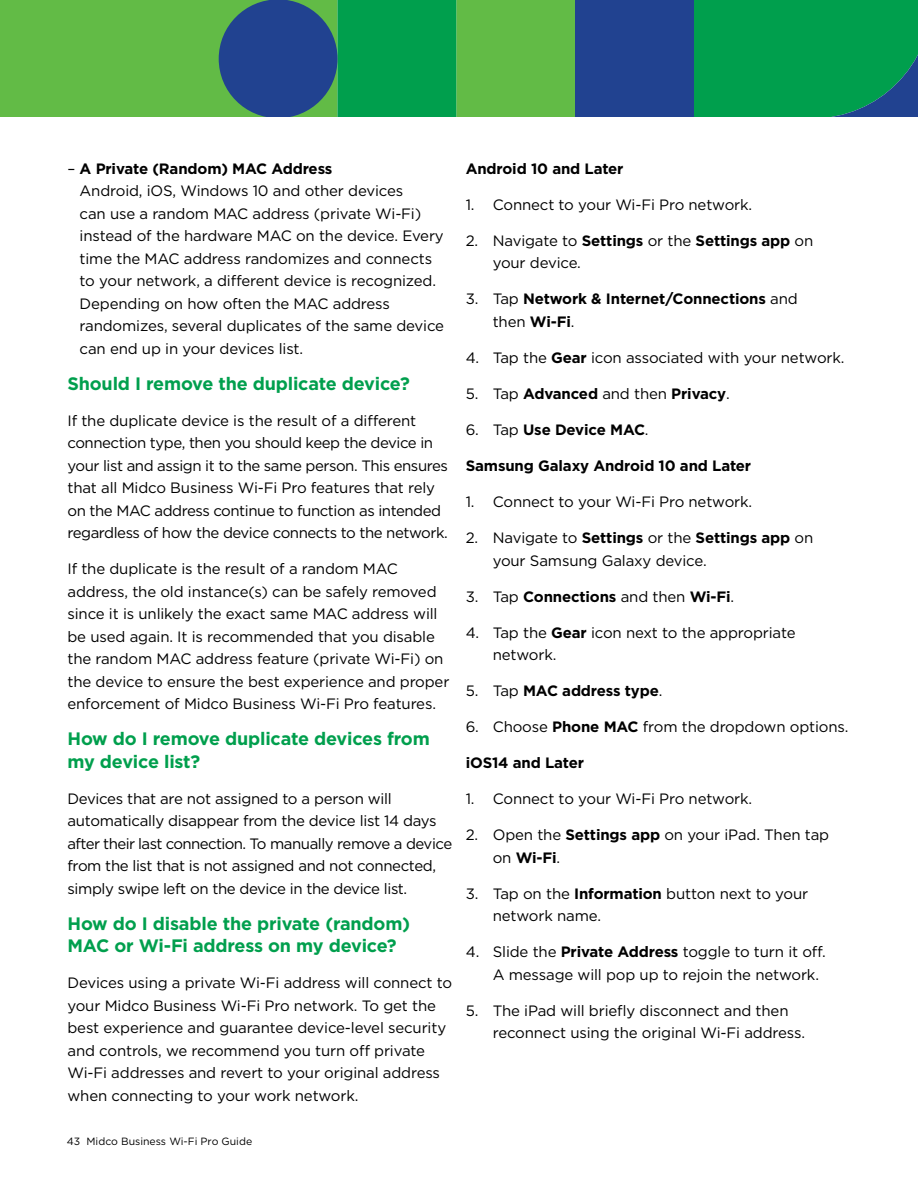
<style>
.page{position:relative;width:918px;height:1188px;background:#fff}
.page>*{position:absolute;margin:0;border:0;box-sizing:border-box;transform-origin:0 0}
.t1{font:700 18px/22.5px "Gotham";letter-spacing:-.01em;color:#009f4d}
.t2{font:15px/22.5px "Gotham";letter-spacing:-.01em;color:#000}
.t3{font:15px/22.5px "Gotham";letter-spacing:-.03em;color:#000}
.t4{font:700 15px/22.5px "Gotham";letter-spacing:-.01em;color:#000}
.t5{font:10.5px "Gotham";color:#000}
.s1{font-weight:700}
.s2{font-weight:400}
</style>
<div class="page">
<div style="left:0;top:0;width:575px;height:117px;background:#62bb46"></div>
<div style="left:694px;top:0;width:224px;height:117px;background:#009f4d"></div>
<div style="left:575px;top:0;width:119px;height:117px;background:#214290"></div>
<svg style="left:219px;top:0;width:237px;height:117px;background:#177c67"></svg>
<p class="t2" style="left:80px;top:157px;width:366px;text-indent:-12px">– <span class="s1">A Private (Random) MAC Address<br></span>Android, iOS, Windows 10 and other devices<br>can use a random MAC address (private Wi-Fi) instead of the hardware MAC on the device. Every time the MAC address randomizes and connects to your network, a different device is recognized.<br>Depending on how often the MAC address randomizes, several duplicates of the same device can end up in your devices list.</p>
<p class="t1" style="left:68px;top:372px;width:344px">Should I remove the duplicate device?</p>
<p class="t3" style="left:68px;top:409px;width:382px">If the duplicate device is the result of a different connection type, then you should keep the device in your list and assign it to the same person. This ensures that all Midco Business Wi-Fi Pro features that rely on the MAC address continue to function as intended regardless of how the device connects to the network.</p>
<p class="t2" style="left:68px;top:558px;width:383px">If the duplicate is the result of a random MAC address, the old instance(s) can be safely removed since it is unlikely the exact same MAC address will be used again. It is recommended that you disable the random MAC address feature (private Wi-Fi) on the device to ensure the best experience and proper enforcement of Midco Business Wi-Fi Pro features.</p>
<p class="t1" style="left:68px;top:728px;width:364px">How do I remove duplicate devices from my device list?</p>
<p class="t2" style="left:68px;top:787px;width:386px">Devices that are not assigned to a person will automatically disappear from the device list 14 days after their last connection. To manually remove a device from the list that is not assigned and not connected, simply swipe left on the device in the device list.</p>
<p class="t1" style="left:68px;top:912px;width:344px">How do I disable the private (random)<br>MAC or Wi-Fi address on my device?</p>
<p class="t2" style="left:68px;top:972px;width:386px">Devices using a private Wi-Fi address will connect to your Midco Business Wi-Fi Pro network. To get the best experience and guarantee device-level security and controls, we recommend you turn off private Wi-Fi addresses and revert to your original address when connecting to your work network.</p>
<p class="t5" style="left:67px;top:1135px;width:187px">43 Midco Business Wi-Fi Pro Guide</p>
<p class="t4" style="left:466px;top:157px;width:159px">Android 10 and Later</p>
<p class="t2" style="left:466px;top:193px;width:288px">1. Connect to your Wi-Fi Pro network.</p>
<p class="t2" style="left:493px;top:229px;width:322px;text-indent:-27px">2. Navigate to <span class="s1">Settings</span> or the <span class="s1">Settings app</span> on your device.</p>
<p class="t4" style="left:493px;top:288px;width:307px;text-indent:-27px"><span class="s2">3. Tap</span> Network &amp; Internet/Connections <span class="s2">and then</span> Wi-Fi<span class="s2">.</span></p>
<p class="t2" style="left:466px;top:346px;width:380px">4. Tap the <span class="s1">Gear</span> icon associated with your network.</p>
<p class="t4" style="left:466px;top:382px;width:266px"><span class="s2">5. Tap</span> Advanced <span class="s2">and then</span> Privacy<span class="s2">.</span></p>
<p class="t4" style="left:466px;top:418px;width:184px"><span class="s2">6. Tap</span> Use Device MAC<span class="s2">.</span></p>
<p class="t4" style="left:466px;top:454px;width:287px">Samsung Galaxy Android 10 and Later</p>
<p class="t2" style="left:466px;top:490px;width:288px">1. Connect to your Wi-Fi Pro network.</p>
<p class="t2" style="left:493px;top:526px;width:322px;text-indent:-27px">2. Navigate to <span class="s1">Settings</span> or the <span class="s1">Settings app</span> on your Samsung Galaxy device.</p>
<p class="t4" style="left:466px;top:585px;width:270px"><span class="s2">3. Tap</span> Connections <span class="s2">and then</span> Wi-Fi<span class="s2">.</span></p>
<p class="t2" style="left:493px;top:621px;width:304px;text-indent:-27px">4. Tap the <span class="s1">Gear</span> icon next to the appropriate network.</p>
<p class="t4" style="left:466px;top:679px;width:198px"><span class="s2">5. Tap</span> MAC address type<span class="s2">.</span></p>
<p class="t2" style="left:466px;top:715px;width:384px">6. Choose <span class="s1">Phone MAC</span> from the dropdown options.</p>
<p class="t4" style="left:466px;top:751px;width:120px">iOS14 and Later</p>
<p class="t2" style="left:466px;top:787px;width:288px">1. Connect to your Wi-Fi Pro network.</p>
<p class="t2" style="left:493px;top:823px;width:338px;text-indent:-27px">2. Open the <span class="s1">Settings app</span> on your iPad. Then tap on <span class="s1">Wi-Fi</span>.</p>
<p class="t2" style="left:493px;top:882px;width:317px;text-indent:-27px">3. Tap on the <span class="s1">Information</span> button next to your network name.</p>
<p class="t2" style="left:493px;top:940px;width:335px;text-indent:-27px">4. Slide the <span class="s1">Private Address</span> toggle to turn it off.<br>A message will pop up to rejoin the network.</p>
<p class="t2" style="left:493px;top:999px;width:314px;text-indent:-27px">5. The iPad will briefly disconnect and then reconnect using the original Wi-Fi address.</p>
</div>
